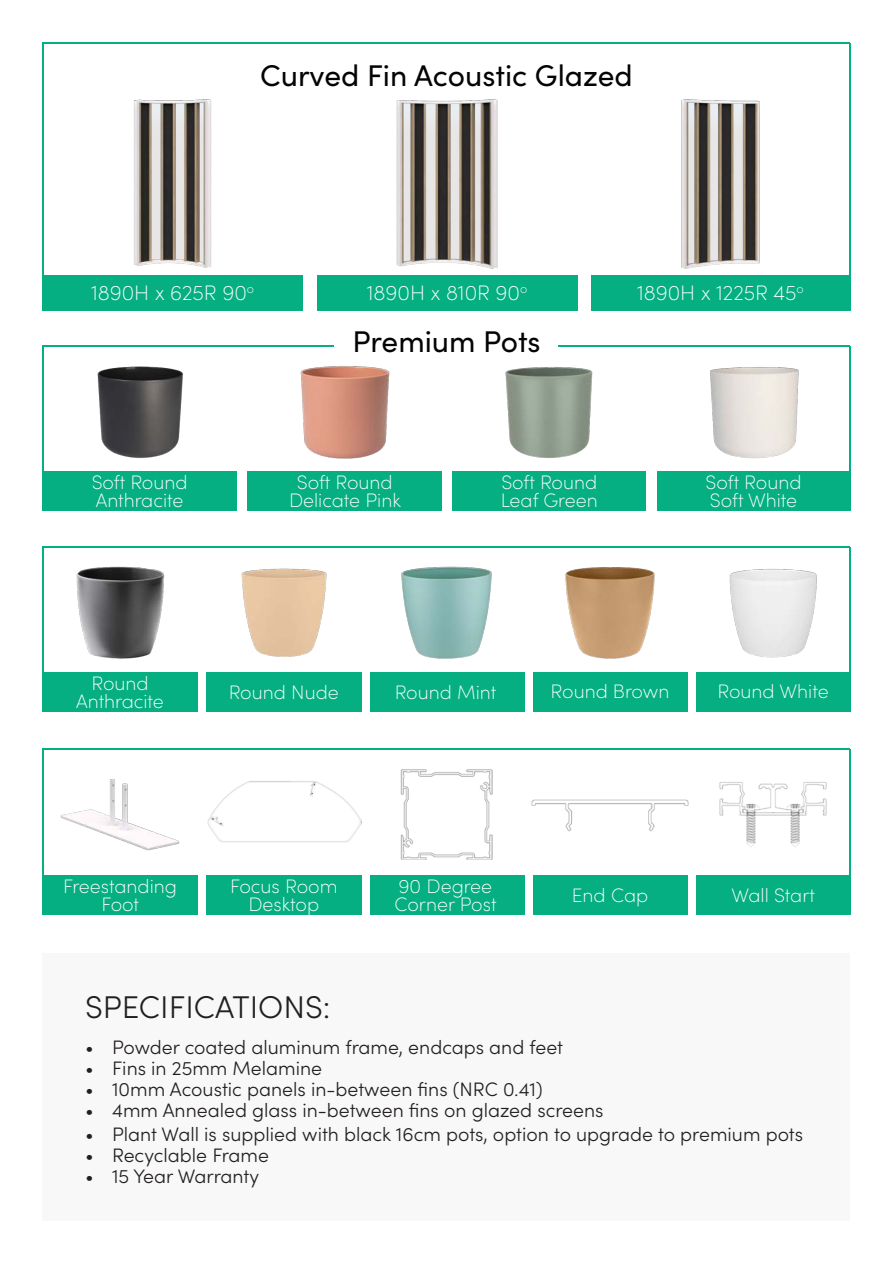
<style>
.page{position:relative;width:893px;height:1263px;background:#fff}
.page>*{position:absolute;margin:0;border:0;box-sizing:border-box;transform-origin:0 0}
.Paragraph_Style_1{font:300 31.5px "Sofia Pro";color:#231f20}
.t1{font:30px "Sofia Pro";color:#040503}
.t2{font:200 21px "Sofia Pro";color:#fff}
.t3{font:300 19.5px "Sofia Pro";color:#231f20}
.Paragraph_Style_1-2{font:200 19.5px/18px "Sofia Pro";color:#fff}
</style>
<div class="page">
<div style="left:317px;top:275px;width:260px;height:35px;background:#05af81"></div>
<div style="left:591px;top:275px;width:259px;height:35px;background:#05af81"></div>
<div style="left:43px;top:275px;width:260px;height:35px;background:#05af81"></div>
<img style="left:681px;top:99px;width:79px;height:170px">
<img style="left:396px;top:99px;width:102px;height:170px">
<img style="left:134px;top:99px;width:78px;height:169px">
<hr style="left:43px;top:44px;width:1px;height:231px;background:#05af81">
<hr style="left:43px;top:43px;width:807px;height:1px;background:#05af81">
<hr style="left:849px;top:44px;width:1px;height:231px;background:#05af81">
<div style="left:43px;top:953px;width:807px;height:267px;background:#f8f8f8"></div>
<div style="left:248px;top:471px;width:194px;height:40px;background:#05af81"></div>
<div style="left:452px;top:471px;width:194px;height:40px;background:#05af81"></div>
<div style="left:43px;top:471px;width:194px;height:40px;background:#05af81"></div>
<hr style="left:43px;top:346px;width:1px;height:124px;background:#05af81">
<hr style="left:43px;top:346px;width:807px;height:1px;background:#05af81">
<hr style="left:849px;top:346px;width:1px;height:124px;background:#05af81">
<div style="left:657px;top:471px;width:193px;height:40px;background:#05af81"></div>
<div style="left:206px;top:672px;width:155px;height:40px;background:#05af81"></div>
<div style="left:370px;top:672px;width:154px;height:40px;background:#05af81"></div>
<div style="left:43px;top:672px;width:155px;height:40px;background:#05af81"></div>
<hr style="left:43px;top:547px;width:1px;height:124px;background:#05af81">
<hr style="left:43px;top:547px;width:807px;height:1px;background:#05af81">
<hr style="left:849px;top:547px;width:1px;height:124px;background:#05af81">
<img style="left:401px;top:566px;width:91px;height:93px">
<div style="left:533px;top:672px;width:154px;height:40px;background:#05af81"></div>
<div style="left:696px;top:672px;width:154px;height:40px;background:#05af81"></div>
<div style="left:206px;top:875px;width:155px;height:40px;background:#05af81"></div>
<div style="left:370px;top:875px;width:154px;height:40px;background:#05af81"></div>
<div style="left:43px;top:875px;width:155px;height:40px;background:#05af81"></div>
<hr style="left:43px;top:749px;width:1px;height:129px;background:#05af81">
<hr style="left:43px;top:749px;width:807px;height:1px;background:#05af81">
<hr style="left:849px;top:749px;width:1px;height:129px;background:#05af81">
<img style="left:61px;top:779px;width:118px;height:72px">
<img style="left:531px;top:799px;width:158px;height:33px">
<img style="left:401px;top:770px;width:91px;height:90px">
<img style="left:719px;top:782px;width:108px;height:65px">
<img style="left:207px;top:781px;width:154px;height:62px">
<div style="left:533px;top:875px;width:154px;height:40px;background:#05af81"></div>
<div style="left:696px;top:875px;width:154px;height:40px;background:#05af81"></div>
<img style="left:565px;top:567px;width:90px;height:92px">
<img style="left:729px;top:569px;width:88px;height:89px">
<img style="left:76px;top:566px;width:89px;height:93px">
<img style="left:241px;top:568px;width:86px;height:89px">
<img style="left:505px;top:367px;width:88px;height:91px">
<img style="left:710px;top:367px;width:89px;height:92px">
<img style="left:300px;top:366px;width:90px;height:93px">
<img style="left:97px;top:366px;width:87px;height:92px">
<div style="left:335px;top:331px;width:223px;height:21px;background:#fff"></div>
<p class="t1" style="left:260px;top:54px;width:374px">Curved Fin Acoustic Glazed</p>
<p class="t2" style="left:91px;top:278px;width:165px">1890H x 625R 90<sup>o</sup></p>
<p class="t2" style="left:367px;top:278px;width:162px">1890H x 810R 90<sup>o</sup></p>
<p class="t2" style="left:637px;top:278px;width:168px">1890H x 1225R 45<sup>o</sup></p>
<p class="Paragraph_Style_1-2" style="left:92px;top:472px;width:97px">Soft Round</p>
<p class="Paragraph_Style_1-2" style="left:96px;top:490px;width:89px">Anthracite</p>
<p class="t1" style="left:352px;top:320px;width:190px">Premium Pots</p>
<p class="Paragraph_Style_1-2" style="left:297px;top:472px;width:97px">Soft Round</p>
<p class="Paragraph_Style_1-2" style="left:289px;top:490px;width:113px">Delicate Pink</p>
<p class="Paragraph_Style_1-2" style="left:501px;top:472px;width:97px">Soft Round</p>
<p class="Paragraph_Style_1-2" style="left:501px;top:490px;width:98px">Leaf Green</p>
<p class="Paragraph_Style_1-2" style="left:706px;top:472px;width:97px">Soft Round</p>
<p class="Paragraph_Style_1-2" style="left:710px;top:490px;width:89px">Soft White</p>
<p class="Paragraph_Style_1-2" style="left:91px;top:673px;width:59px">Round</p>
<p class="Paragraph_Style_1-2" style="left:76px;top:691px;width:89px">Anthracite</p>
<p class="Paragraph_Style_1-2" style="left:229px;top:682px;width:112px">Round Nude</p>
<p class="Paragraph_Style_1-2" style="left:395px;top:682px;width:103px">Round Mint</p>
<p class="Paragraph_Style_1-2" style="left:551px;top:681px;width:120px">Round Brown</p>
<p class="Paragraph_Style_1-2" style="left:717px;top:681px;width:113px">Round White</p>
<p class="Paragraph_Style_1-2" style="left:63px;top:876px;width:115px">Freestanding</p>
<p class="Paragraph_Style_1-2" style="left:101px;top:894px;width:39px">Foot</p>
<p class="Paragraph_Style_1-2" style="left:230px;top:876px;width:109px">Focus Room</p>
<p class="Paragraph_Style_1-2" style="left:248px;top:894px;width:72px">Desktop</p>
<p class="Paragraph_Style_1-2" style="left:394px;top:876px;width:104px">90 Degree<br>Corner Post</p>
<p class="Paragraph_Style_1-2" style="left:572px;top:885px;width:78px">End Cap</p>
<p class="Paragraph_Style_1-2" style="left:731px;top:885px;width:85px">Wall Start</p>
<p class="Paragraph_Style_1" style="left:85px;top:984px;width:247px">SPECIFICATIONS:</p>
<p class="t3" style="left:85px;top:1033px;width:479px">• Powder coated aluminum frame, endcaps and feet</p>
<p class="t3" style="left:85px;top:1054px;width:239px">• Fins in 25mm Melamine</p>
<p class="t3" style="left:85px;top:1075px;width:459px">• 10mm Acoustic panels in-between fins (NRC 0.41)</p>
<p class="t3" style="left:85px;top:1096px;width:520px">• 4mm Annealed glass in-between fins on glazed screens</p>
<p class="t3" style="left:85px;top:1120px;width:719px">• Plant Wall is supplied with black 16cm pots, option to upgrade to premium pots</p>
<p class="t3" style="left:85px;top:1141px;width:185px">• Recyclable Frame</p>
<p class="t3" style="left:85px;top:1162px;width:176px">• 15 Year Warranty</p>
</div>
